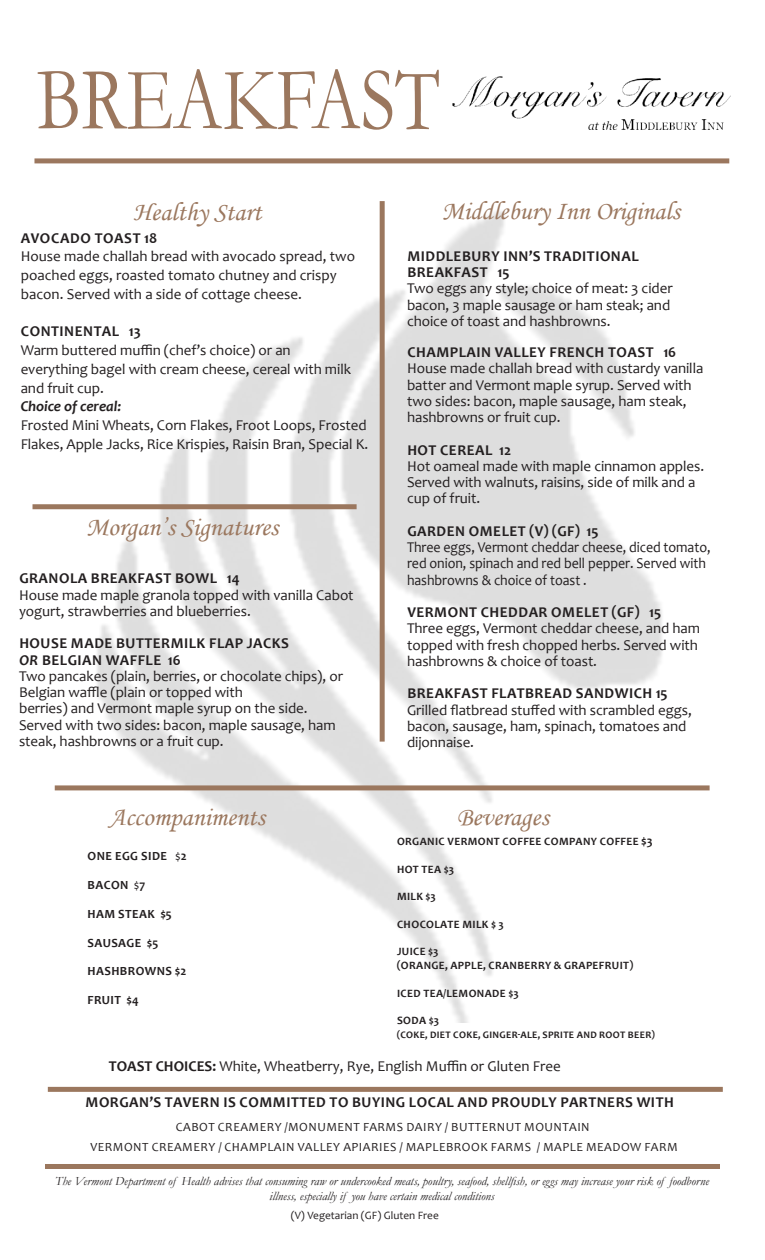
<style>
.page{position:relative;width:765px;height:1260px;background:#fff}
.page>*{position:absolute;margin:0;border:0;box-sizing:border-box;transform-origin:0 0}
.t1{font:90.12px "Garamond";color:#9b775e;scale:.8 1}
.t2{font:26.25px "Monotype Corsiva";color:#9b775e}
.t3{font:15px/16.2px "Candara";letter-spacing:-.005em;color:#231f20}
.t4{font:700 15px/16.2px "Candara";letter-spacing:.035em;color:#231f20}
.t5{font:15px/16.2px "Candara";letter-spacing:-.005em;color:#231f20;scale:.93 1}
.t6{font:italic 700 15px "Candara";letter-spacing:-.005em;color:#231f20}
.t7{font:italic 12.5px/15px "Garamond";color:#231f20;text-align:center}
.t8{font:12.5px "Candara";letter-spacing:.04em;color:#231f20}
.t9{font:700 12.5px "Candara";letter-spacing:.035em;color:#231f20}
.t10{font:700 11.25px "Candara";letter-spacing:.035em;color:#231f20}
.t11{font:11.25px "Candara";color:#231f20}
.t12{font:700 10px "Candara";letter-spacing:.035em;color:#231f20}
.s1{font-style:italic}
.s2{font-weight:400}
.s3{font-weight:700}
.s4{font-size:12.5px}
</style>
<div class="page">
<div style="left:34px;top:158px;width:695px;height:5px;background:#9b775e"></div>
<div style="left:380px;top:201px;width:5px;height:541px;background:#9b775e"></div>
<div style="left:33px;top:504px;width:324px;height:5px;background:#9b775e"></div>
<div style="left:48px;top:1087px;width:675px;height:5px;background:#9b775e"></div>
<div style="left:45px;top:1164px;width:675px;height:5px;background:#9b775e"></div>
<img style="left:453px;top:77px;width:277px;height:53px">
<div style="left:55px;top:785px;width:655px;height:5px;background:#9b775e"></div>
<p class="t1" style="left:37px;top:39px;width:505px">BREAKFAST</p>
<p class="t2" style="left:133px;top:196px;width:130px">Healthy Start</p>
<p class="t4" style="left:21px;top:229px;width:138px">AVOCADO TOAST 18</p>
<p class="t3" style="left:21px;top:247px;width:336px;line-height:18.8px">House made challah bread with avocado spread, two poached eggs, roasted tomato chutney and crispy bacon. Served with a side of cottage cheese.</p>
<p class="t4" style="left:21px;top:323px;width:121px">CONTINENTAL 13</p>
<p class="t3" style="left:21px;top:342px;width:272px">Warm buttered muffin (chef’s choice) or an</p>
<p class="t3" style="left:21px;top:359px;width:332px;line-height:18.8px">everything bagel with cream cheese, cereal with milk and fruit cup.</p>
<p class="t6" style="left:21px;top:397px;width:102px">Choice of cereal:</p>
<p class="t3" style="left:21px;top:416px;width:349px;line-height:18.8px">Frosted Mini Wheats, Corn Flakes, Froot Loops, Frosted<br>Flakes, Apple Jacks, Rice Krispies, Raisin Bran, Special K.</p>
<p class="t2" style="left:86px;top:511px;width:194px">Morgan’s Signatures</p>
<p class="t4" style="left:19px;top:570px;width:222px">GRANOLA BREAKFAST BOWL 14</p>
<p class="t3" style="left:19px;top:587px;width:336px">House made maple granola topped with vanilla Cabot yogurt, strawberries and blueberries.</p>
<p class="t4" style="left:19px;top:635px;width:271px">HOUSE MADE BUTTERMILK FLAP JACKS</p>
<p class="t4" style="left:19px;top:652px;width:163px"><span class="s1">OR</span> BELGIAN WAFFLE 16</p>
<p class="t3" style="left:19px;top:668px;width:325px">Two pancakes (plain, berries, or chocolate chips), or<br>Belgian waffle (plain or topped with</p>
<p class="t3" style="left:19px;top:700px;width:290px">berries) and Vermont maple syrup on the side.</p>
<p class="t3" style="left:19px;top:717px;width:318px">Served with two sides: bacon, maple sausage, ham steak, hashbrowns or a fruit cup.</p>
<p class="t2" style="left:109px;top:801px;width:157px">Accompaniments</p>
<p class="t9" style="left:88px;top:848px;width:101px">ONE EGG SIDE <span class="s2">$</span>2</p>
<p class="t9" style="left:88px;top:877px;width:59px">BACON <span class="s2">$</span>7</p>
<p class="t9" style="left:88px;top:906px;width:86px">HAM STEAK $5</p>
<p class="t9" style="left:88px;top:935px;width:72px">SAUSAGE $5</p>
<p class="t9" style="left:88px;top:963px;width:100px">HASHBROWNS $2</p>
<p class="t9" style="left:88px;top:992px;width:53px">FRUIT $4</p>
<p class="t2" style="left:442px;top:195px;width:240px">Middlebury Inn Originals</p>
<p class="t4" style="left:407px;top:248px;width:233px">MIDDLEBURY INN’S TRADITIONAL<br>BREAKFAST 15</p>
<p class="t3" style="left:407px;top:280px;width:267px">Two eggs any style; choice of meat: 3 cider</p>
<p class="t3" style="left:407px;top:296px;width:265px">bacon, 3 maple sausage or ham steak; and</p>
<p class="t3" style="left:407px;top:313px;width:205px">choice of toast and hashbrowns.</p>
<p class="t3" style="left:407px;top:344px;width:298px"><span class="s3">CHAMPLAIN VALLEY FRENCH TOAST 16<br></span>House made challah bread with custardy vanilla batter and Vermont maple syrup. Served with two sides: bacon, maple sausage, ham steak, hashbrowns or fruit cup.</p>
<p class="t4" style="left:407px;top:441px;width:105px">HOT CEREAL 12</p>
<p class="t3" style="left:407px;top:458px;width:299px">Hot oameal made with maple cinnamon apples.<br>Served with walnuts, raisins, side of milk and a cup of fruit.</p>
<p class="t4" style="left:407px;top:523px;width:193px">GARDEN OMELET (V) (GF) 15</p>
<p class="t5" style="left:407px;top:539px;width:328px">Three eggs, Vermont cheddar cheese, diced tomato, red onion, spinach and red bell pepper. Served with hashbrowns &amp; choice of toast .</p>
<p class="t4" style="left:407px;top:604px;width:255px">VERMONT CHEDDAR OMELET (GF) 15</p>
<p class="t3" style="left:407px;top:620px;width:295px">Three eggs, Vermont cheddar cheese, and ham topped with fresh chopped herbs. Served with hashbrowns &amp; choice of toast.</p>
<p class="t4" style="left:407px;top:685px;width:262px">BREAKFAST FLATBREAD SANDWICH 15</p>
<p class="t3" style="left:407px;top:701px;width:286px">Grilled flatbread stuffed with scrambled eggs, bacon, sausage, ham, spinach, tomatoes and dijonnaise.</p>
<p class="t2" style="left:457px;top:801px;width:93px">Beverages</p>
<p class="t10" style="left:397px;top:835px;width:257px">ORGANIC VERMONT COFFEE COMPANY COFFEE <span class="s4">$3</span></p>
<p class="t10" style="left:397px;top:862px;width:59px">HOT TEA $3</p>
<p class="t10" style="left:397px;top:890px;width:40px">MILK $3</p>
<p class="t10" style="left:397px;top:917px;width:108px">CHOCOLATE MILK $ 3</p>
<p class="t10" style="left:397px;top:945px;width:43px">JUICE $3</p>
<p class="t10" style="left:397px;top:958px;width:238px">(ORANGE, APPLE, CRANBERRY &amp; GRAPEFRUIT)</p>
<p class="t10" style="left:397px;top:986px;width:123px">ICED TEA/LEMONADE $3</p>
<p class="t10" style="left:397px;top:1013px;width:43px">SODA $3</p>
<p class="t12" style="left:397px;top:1028px;width:260px">(COKE, DIET COKE, GINGER-ALE, SPRITE AND ROOT BEER)</p>
<p class="t3" style="left:109px;top:1058px;width:453px"><span class="s3">TOAST CHOICES:</span> White, Wheatberry, Rye, English Muffin or Gluten Free</p>
<p class="t4" style="left:86px;top:1094px;width:590px">MORGAN’S TAVERN IS COMMITTED TO BUYING LOCAL AND PROUDLY PARTNERS WITH</p>
<p class="t8" style="left:176px;top:1119px;width:415px">CABOT CREAMERY /MONUMENT FARMS DAIRY / BUTTERNUT MOUNTAIN</p>
<p class="t8" style="left:90px;top:1139px;width:589px">VERMONT CREAMERY / CHAMPLAIN VALLEY APIARIES / MAPLEBROOK FARMS / MAPLE MEADOW FARM</p>
<p class="t7" style="left:55px;top:1173px;width:655px">The Vermont Department of Health advises that consuming raw or undercooked meats, poultry, seafood, shellfish, or eggs may increase your risk of foodborne illness, especially if you have certain medical conditions</p>
<p class="t11" style="left:291px;top:1208px;width:150px">(V) Vegetarian (GF) Gluten Free</p>
</div>
